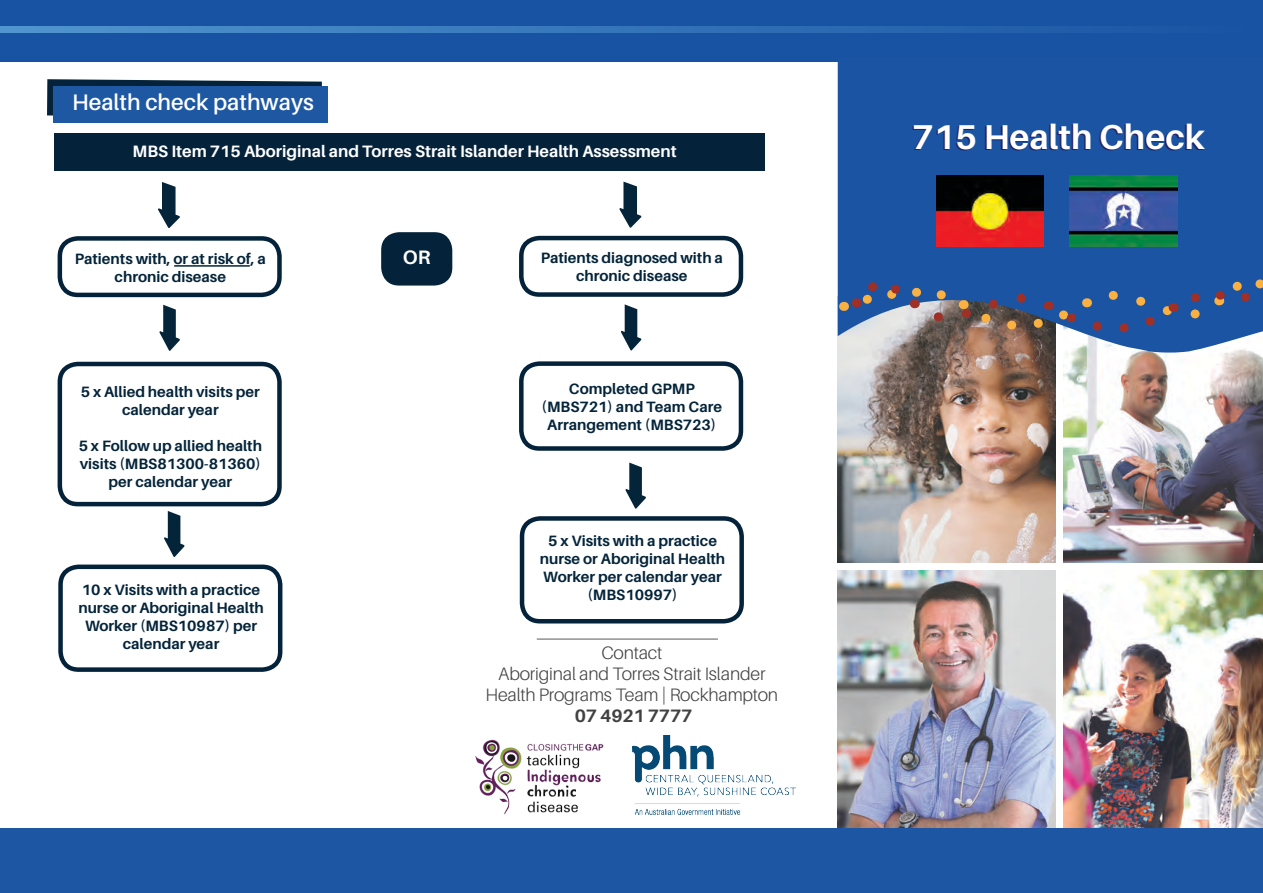
<style>
.page{position:relative;width:1263px;height:893px;background:#fff}
.page>*{position:absolute;margin:0;border:0;box-sizing:border-box;transform-origin:0 0}
.t1{font:700 34.5px "Aileron";color:#fff}
.t2{font:600 22.5px "Aileron";color:#fff}
.t3{font:700 19.5px "Aileron";color:#fff}
.t4{font:300 18px/21px "Aileron";letter-spacing:-.01em;color:#414142;text-align:center}
.t5{font:700 16.5px "Aileron";color:#fff}
.t6{font:700 15px/18px "Aileron";color:#04243a;text-align:center}
.s1{font-weight:700}
</style>
<div class="page">
<div style="left:0;top:0;width:1263px;height:61px;background:#1853a3"></div>
<img style="left:1063px;top:571px;width:200px;height:257px">
<img style="left:838px;top:353px;width:217px;height:210px">
<img style="left:1063px;top:353px;width:200px;height:210px">
<img style="left:838px;top:571px;width:217px;height:257px">
<svg style="left:838px;top:61px;width:425px;height:292px;background:#265aa2"></svg>
<svg style="left:0;top:27px;width:1058px;height:6px;background:#3979bc"></svg>
<img style="left:937px;top:175px;width:107px;height:72px">
<img style="left:1070px;top:175px;width:107px;height:72px">
<svg style="left:850px;top:278px;width:413px;height:55px;background:#446293"></svg>
<div style="left:0;top:828px;width:1263px;height:65px;background:#1d56a2"></div>
<img style="left:632px;top:736px;width:164px;height:78px">
<hr style="left:537px;top:639px;width:181px;height:1px;background:#58595b">
<img style="left:475px;top:739px;width:129px;height:76px">
<svg style="left:47px;top:79px;width:275px;height:37px;background:#334c5f"></svg>
<div style="left:53px;top:86px;width:274px;height:36px;background:#1e58a3"></div>
<div style="left:54px;top:133px;width:711px;height:37px;background:#04233b"></div>
<svg style="left:158px;top:182px;width:22px;height:46px"></svg>
<div style="left:58px;top:236px;width:224px;height:61px;border:4px solid #04233b;border-radius:18px"></div>
<svg style="left:159px;top:305px;width:21px;height:46px"></svg>
<div style="left:58px;top:362px;width:224px;height:144px;border:4px solid #04233b;border-radius:18px"></div>
<div style="left:58px;top:565px;width:224px;height:107px;border:4px solid #04233b;border-radius:18px"></div>
<svg style="left:164px;top:511px;width:21px;height:46px"></svg>
<svg style="left:619px;top:182px;width:22px;height:46px"></svg>
<div style="left:519px;top:236px;width:224px;height:61px;border:4px solid #04233b;border-radius:18px"></div>
<svg style="left:621px;top:304px;width:20px;height:47px"></svg>
<div style="left:519px;top:361px;width:224px;height:90px;border:4px solid #04233b;border-radius:18px"></div>
<div style="left:520px;top:516px;width:224px;height:107px;border:4px solid #04233b;border-radius:18px"></div>
<svg style="left:625px;top:463px;width:21px;height:46px"></svg>
<hr style="left:174px;top:265px;width:76px;height:2px;background:#04233b">
<div style="left:381px;top:232px;width:71px;height:54px;background:#04233b;border-radius:18px"></div>
<p class="t2" style="left:72px;top:90px;width:243px">Health check pathways</p>
<p class="t5" style="left:133px;top:142px;width:546px">MBS Item 715 Aboriginal and Torres Strait Islander Health Assessment</p>
<p class="t6" style="left:75px;top:250px;width:193px">Patients with, or at risk of, a chronic disease</p>
<p class="t6" style="left:81px;top:383px;width:181px">5 x Allied health visits per calendar year</p>
<p class="t6" style="left:79px;top:437px;width:185px">5 x Follow up allied health visits (MBS81300-81360) per calendar year</p>
<p class="t6" style="left:82px;top:581px;width:180px">10 x Visits with a practice</p>
<p class="t6" style="left:78px;top:599px;width:187px">nurse or Aboriginal Health<br>Worker (MBS10987) per calendar year</p>
<p class="t3" style="left:403px;top:246px;width:29px">OR</p>
<p class="t6" style="left:541px;top:249px;width:184px">Patients diagnosed with a chronic disease</p>
<p class="t6" style="left:542px;top:380px;width:182px">Completed GPMP (MBS721) and Team Care<br>Arrangement (MBS723)</p>
<p class="t6" style="left:540px;top:531px;width:187px">5 x Visits with a practice nurse or Aboriginal Health<br>Worker per calendar year (MBS10997)</p>
<p class="t4" style="left:486px;top:642px;width:294px">Contact<br>Aboriginal and Torres Strait Islander<br>Health Programs Team | Rockhampton<br><span class="s1">07 4921 7777</span></p>
<p class="t1" style="left:912px;top:117px;width:294px">715 Health Check</p>
</div>
